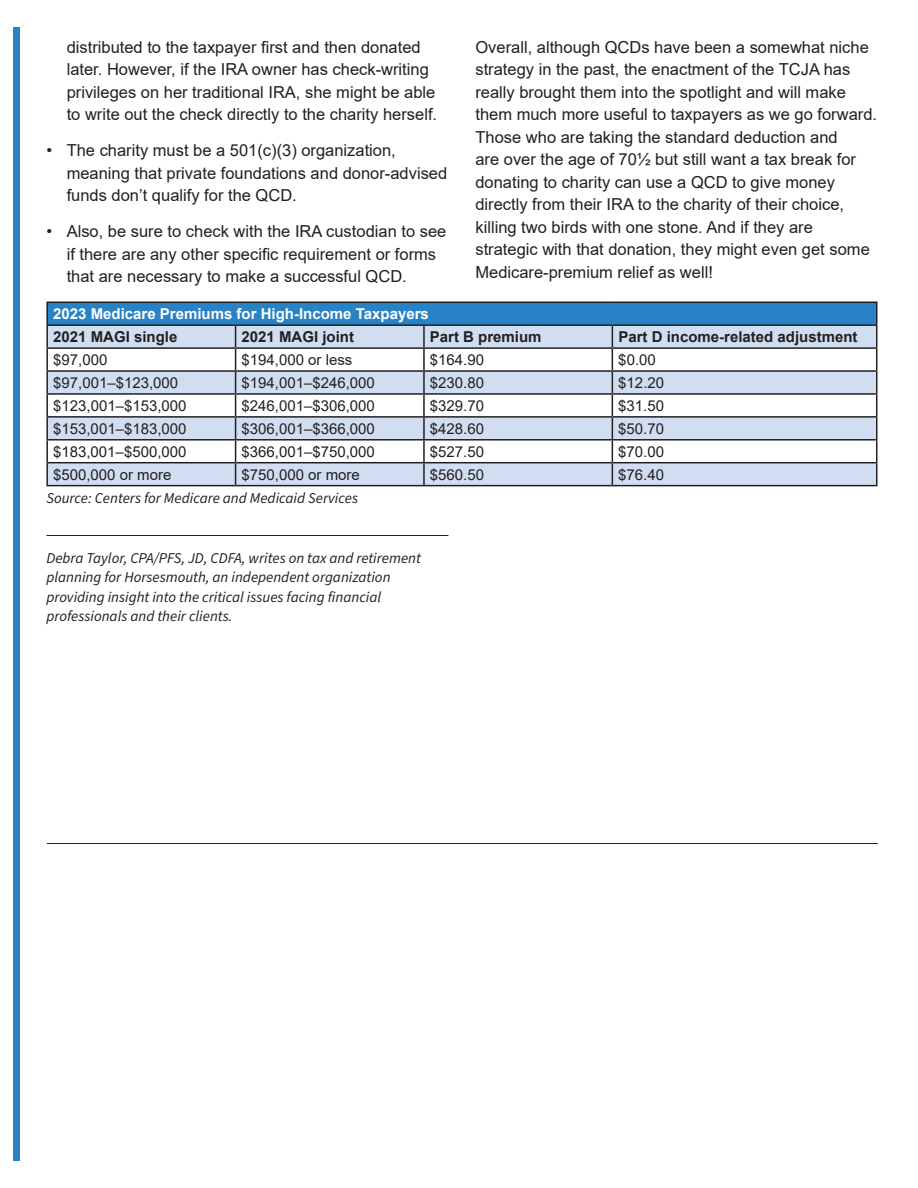
<style>
.page{position:relative;width:918px;height:1188px;background:#fff}
.page>*{position:absolute;margin:0;border:0;box-sizing:border-box;transform-origin:0 0}
.t1{font:16.5px/22.5px "Arial";color:#231f20}
.t2{font:15px "Arial";color:#231f20}
.t3{font:italic 15px/19.5px "Source Sans Pro";color:#231f20}
.t4{font:700 15px "Arial";color:#231f20}
.t5{font:700 15px "Arial";color:#fff}
</style>
<div class="page">
<div style="left:14px;top:27px;width:6px;height:1134px;background:#2783c5"></div>
<hr style="left:47px;top:843px;width:831px;height:1px;background:#231f20">
<div style="left:47px;top:302px;width:830px;height:23px;background:#2783c5"></div>
<div style="left:47px;top:325px;width:189px;height:23px;background:#d1def1"></div>
<div style="left:236px;top:325px;width:188px;height:23px;background:#d1def1"></div>
<div style="left:424px;top:325px;width:188px;height:23px;background:#d1def1"></div>
<div style="left:612px;top:325px;width:265px;height:23px;background:#d1def1"></div>
<div style="left:47px;top:371px;width:189px;height:23px;background:#d1def1"></div>
<div style="left:236px;top:371px;width:188px;height:23px;background:#d1def1"></div>
<div style="left:424px;top:371px;width:188px;height:23px;background:#d1def1"></div>
<div style="left:612px;top:371px;width:265px;height:23px;background:#d1def1"></div>
<div style="left:47px;top:417px;width:189px;height:23px;background:#d1def1"></div>
<div style="left:236px;top:417px;width:188px;height:23px;background:#d1def1"></div>
<div style="left:424px;top:417px;width:188px;height:23px;background:#d1def1"></div>
<div style="left:612px;top:417px;width:265px;height:23px;background:#d1def1"></div>
<div style="left:47px;top:463px;width:189px;height:23px;background:#d1def1"></div>
<div style="left:236px;top:463px;width:188px;height:23px;background:#d1def1"></div>
<div style="left:424px;top:463px;width:188px;height:23px;background:#d1def1"></div>
<div style="left:612px;top:463px;width:265px;height:23px;background:#d1def1"></div>
<hr style="left:46px;top:302px;width:190px;height:1px;background:#231f20">
<hr style="left:46px;top:303px;width:2px;height:21px;background:#231f20">
<hr style="left:236px;top:302px;width:188px;height:1px;background:#231f20">
<hr style="left:424px;top:302px;width:188px;height:1px;background:#231f20">
<hr style="left:612px;top:302px;width:265px;height:1px;background:#231f20">
<hr style="left:876px;top:303px;width:2px;height:21px;background:#231f20">
<hr style="left:46px;top:324px;width:190px;height:2px;background:#231f20">
<hr style="left:46px;top:326px;width:2px;height:21px;background:#231f20">
<hr style="left:236px;top:324px;width:188px;height:2px;background:#231f20">
<hr style="left:424px;top:324px;width:188px;height:2px;background:#231f20">
<hr style="left:423px;top:326px;width:2px;height:21px;background:#231f20">
<hr style="left:612px;top:324px;width:265px;height:2px;background:#231f20">
<hr style="left:876px;top:326px;width:2px;height:21px;background:#231f20">
<hr style="left:46px;top:347px;width:190px;height:2px;background:#231f20">
<hr style="left:46px;top:349px;width:2px;height:21px;background:#231f20">
<hr style="left:236px;top:347px;width:188px;height:2px;background:#231f20">
<hr style="left:424px;top:347px;width:188px;height:2px;background:#231f20">
<hr style="left:423px;top:349px;width:2px;height:21px;background:#231f20">
<hr style="left:612px;top:347px;width:265px;height:2px;background:#231f20">
<hr style="left:876px;top:349px;width:2px;height:21px;background:#231f20">
<hr style="left:46px;top:370px;width:190px;height:2px;background:#231f20">
<hr style="left:46px;top:372px;width:2px;height:21px;background:#231f20">
<hr style="left:236px;top:370px;width:188px;height:2px;background:#231f20">
<hr style="left:424px;top:370px;width:188px;height:2px;background:#231f20">
<hr style="left:423px;top:372px;width:2px;height:21px;background:#231f20">
<hr style="left:612px;top:370px;width:265px;height:2px;background:#231f20">
<hr style="left:876px;top:372px;width:2px;height:21px;background:#231f20">
<hr style="left:46px;top:393px;width:190px;height:2px;background:#231f20">
<hr style="left:46px;top:395px;width:2px;height:21px;background:#231f20">
<hr style="left:236px;top:393px;width:188px;height:2px;background:#231f20">
<hr style="left:424px;top:393px;width:188px;height:2px;background:#231f20">
<hr style="left:423px;top:395px;width:2px;height:21px;background:#231f20">
<hr style="left:612px;top:393px;width:265px;height:2px;background:#231f20">
<hr style="left:876px;top:395px;width:2px;height:21px;background:#231f20">
<hr style="left:46px;top:416px;width:190px;height:2px;background:#231f20">
<hr style="left:46px;top:418px;width:2px;height:21px;background:#231f20">
<hr style="left:236px;top:416px;width:188px;height:2px;background:#231f20">
<hr style="left:424px;top:416px;width:188px;height:2px;background:#231f20">
<hr style="left:423px;top:418px;width:2px;height:21px;background:#231f20">
<hr style="left:612px;top:416px;width:265px;height:2px;background:#231f20">
<hr style="left:876px;top:418px;width:2px;height:21px;background:#231f20">
<hr style="left:46px;top:439px;width:190px;height:2px;background:#231f20">
<hr style="left:46px;top:441px;width:2px;height:21px;background:#231f20">
<hr style="left:236px;top:439px;width:188px;height:2px;background:#231f20">
<hr style="left:424px;top:439px;width:188px;height:2px;background:#231f20">
<hr style="left:423px;top:441px;width:2px;height:21px;background:#231f20">
<hr style="left:612px;top:439px;width:265px;height:2px;background:#231f20">
<hr style="left:876px;top:441px;width:2px;height:21px;background:#231f20">
<hr style="left:46px;top:462px;width:190px;height:1px;background:#231f20">
<hr style="left:46px;top:463px;width:2px;height:22px;background:#231f20">
<hr style="left:236px;top:462px;width:188px;height:1px;background:#231f20">
<svg style="left:235px;top:326px;width:1px;height:159px"></svg>
<hr style="left:424px;top:462px;width:188px;height:1px;background:#231f20">
<hr style="left:423px;top:463px;width:2px;height:22px;background:#231f20">
<hr style="left:612px;top:462px;width:265px;height:1px;background:#231f20">
<svg style="left:612px;top:326px;width:1px;height:159px"></svg>
<hr style="left:876px;top:463px;width:2px;height:22px;background:#231f20">
<hr style="left:46px;top:485px;width:190px;height:1px;background:#231f20">
<hr style="left:236px;top:485px;width:188px;height:1px;background:#231f20">
<hr style="left:424px;top:485px;width:188px;height:1px;background:#231f20">
<hr style="left:612px;top:485px;width:265px;height:1px;background:#231f20">
<hr style="left:46px;top:535px;width:402px;height:1px;background:#231f20">
<p class="t1" style="left:67px;top:35px;width:372px">distributed to the taxpayer first and then donated later. However, if the IRA owner has check-writing privileges on her traditional IRA, she might be able to write out the check directly to the charity herself.</p>
<p class="t1" style="left:67px;top:139px;width:382px;text-indent:-20px">• The charity must be a 501(c)(3) organization, meaning that private foundations and donor-advised funds don’t qualify for the QCD.</p>
<p class="t1" style="left:67px;top:220px;width:381px;text-indent:-20px">• Also, be sure to check with the IRA custodian to see if there are any other specific requirement or forms that are necessary to make a successful QCD.</p>
<p class="t1" style="left:475px;top:35px;width:403px">Overall, although QCDs have been a somewhat niche strategy in the past, the enactment of the TCJA has really brought them into the spotlight and will make them much more useful to taxpayers as we go forward.<br>Those who are taking the standard deduction and<br>are over the age of 70½ but still want a tax break for donating to charity can use a QCD to give money directly from their IRA to the charity of their choice, killing two birds with one stone. And if they are strategic with that donation, they might even get some Medicare-premium relief as well!</p>
<p class="t5" style="left:53px;top:303px;width:377px">2023 Medicare Premiums for High-Income Taxpayers</p>
<p class="t4" style="left:53px;top:326px;width:126px">2021 MAGI single</p>
<p class="t4" style="left:242px;top:326px;width:114px">2021 MAGI joint</p>
<p class="t4" style="left:430px;top:326px;width:113px">Part B premium</p>
<p class="t4" style="left:618px;top:326px;width:241px">Part D income-related adjustment</p>
<p class="t2" style="left:53px;top:349px;width:56px">$97,000</p>
<p class="t2" style="left:242px;top:349px;width:112px">$194,000 or less</p>
<p class="t2" style="left:430px;top:349px;width:56px">$164.90</p>
<p class="t2" style="left:618px;top:349px;width:39px">$0.00</p>
<p class="t2" style="left:53px;top:372px;width:127px">$97,001–$123,000</p>
<p class="t2" style="left:242px;top:372px;width:135px">$194,001–$246,000</p>
<p class="t2" style="left:430px;top:372px;width:56px">$230.80</p>
<p class="t2" style="left:618px;top:372px;width:47px">$12.20</p>
<p class="t2" style="left:53px;top:395px;width:135px">$123,001–$153,000</p>
<p class="t2" style="left:242px;top:395px;width:135px">$246,001–$306,000</p>
<p class="t2" style="left:430px;top:395px;width:56px">$329.70</p>
<p class="t2" style="left:618px;top:395px;width:47px">$31.50</p>
<p class="t2" style="left:53px;top:418px;width:135px">$153,001–$183,000</p>
<p class="t2" style="left:242px;top:418px;width:135px">$306,001–$366,000</p>
<p class="t2" style="left:430px;top:418px;width:56px">$428.60</p>
<p class="t2" style="left:618px;top:418px;width:47px">$50.70</p>
<p class="t2" style="left:53px;top:441px;width:135px">$183,001–$500,000</p>
<p class="t2" style="left:242px;top:441px;width:135px">$366,001–$750,000</p>
<p class="t2" style="left:430px;top:441px;width:56px">$527.50</p>
<p class="t2" style="left:618px;top:441px;width:47px">$70.00</p>
<p class="t2" style="left:53px;top:464px;width:120px">$500,000 or more</p>
<p class="t2" style="left:241px;top:464px;width:120px">$750,000 or more</p>
<p class="t2" style="left:430px;top:464px;width:56px">$560.50</p>
<p class="t2" style="left:618px;top:464px;width:47px">$76.40</p>
<p class="t3" style="left:46px;top:489px;width:313px">Source: Centers for Medicare and Medicaid Services</p>
<p class="t3" style="left:46px;top:549px;width:376px">Debra Taylor, CPA/PFS, JD, CDFA, writes on tax and retirement planning for Horsesmouth, an independent organization providing insight into the critical issues facing financial professionals and their clients.</p>
</div>
